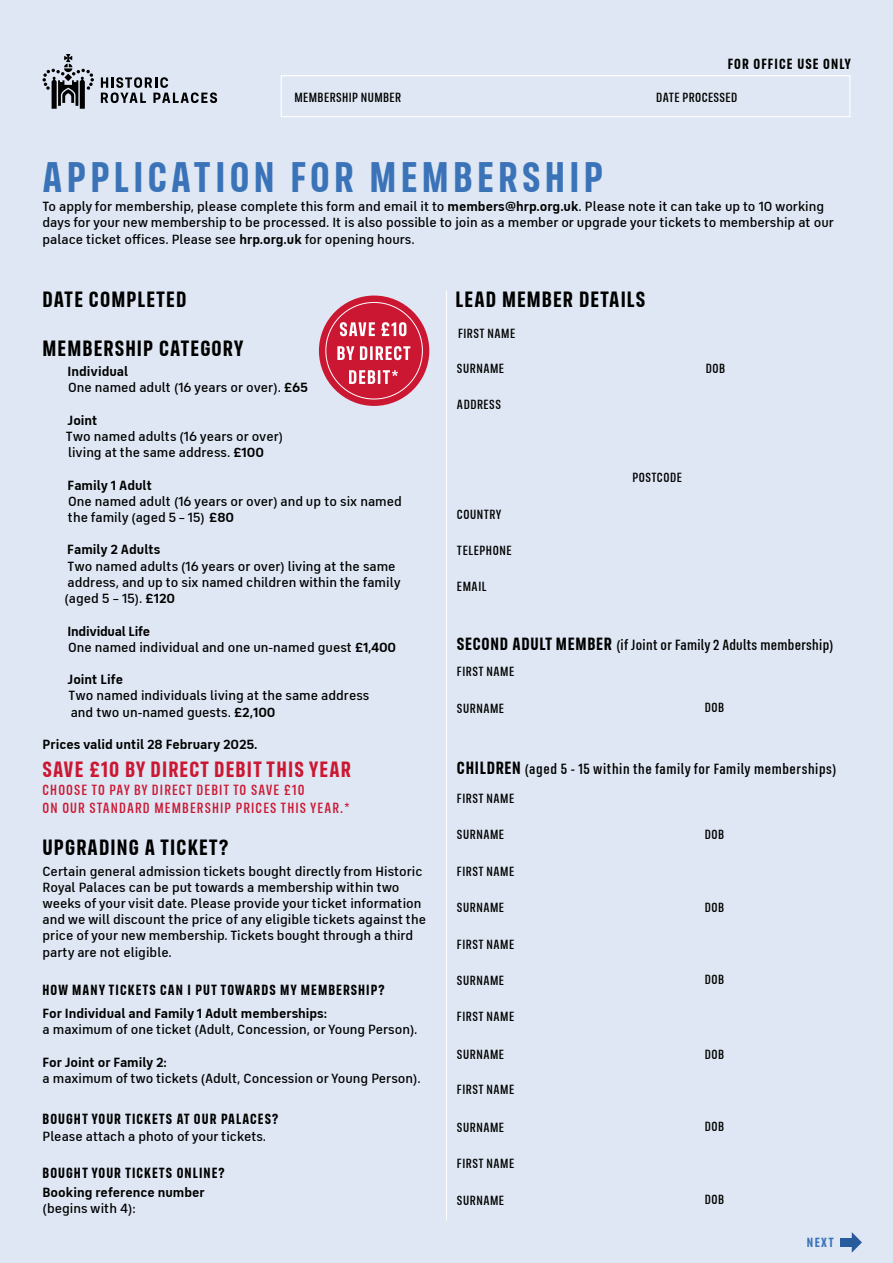
<style>
.page{position:relative;width:893px;height:1263px;background:#dee7f3}
.page>*{position:absolute;margin:0;border:0;box-sizing:border-box;transform-origin:0 0}
.Header1{font:700 43.5px "FS Industrie Cd";letter-spacing:.1em;color:#3b73b8}
.Headline2{font:700 22.5px "FS Industrie Cd";letter-spacing:.05em;color:#000}
.Save{font:700 22.5px "FS Industrie Cd";letter-spacing:.05em;color:#cc1733}
.Small-H{font:700 15px "FS Industrie Cd";letter-spacing:.07em;color:#000}
.Save-2{font:500 15px "FS Industrie Cd";letter-spacing:.075em;color:#cc1733}
.Form-H2{font:500 15px "FS Industrie Cd";letter-spacing:.04em;color:#000}
.Form-H2-2{font:500 15px "FS Industrie Cd";letter-spacing:.02em;color:#000}
.Office_Use{font:700 15px "FS Industrie Cd";letter-spacing:.075em;color:#000}
.Membership-copy{font:500 13.5px/16.2px "FS Industrie";color:#000}
.Head-Copy{font:500 13.5px/16.2px "FS Industrie";color:#000}
.Form-copy{font:500 13.5px "FS Industrie Cd";letter-spacing:.04em;color:#000}
.Copy{font:500 13.5px "FS Industrie";color:#000}
.Copy2{font:700 13.5px "FS Industrie";color:#000}
.Membership-copy-2{font:700 13.5px "FS Industrie";color:#000}
.t1{font:700 13.5px "FS Industrie Cd";color:#3b73b8}
.s1{font-weight:700}
.s2{font-weight:700;font-size:18px}
</style>
<div class="page">
<div style="left:281px;top:75px;width:569px;height:42px;border:1px solid #fff"></div>
<svg style="left:43px;top:54px;width:51px;height:55px"></svg>
<svg style="left:101px;top:77px;width:116px;height:26px"></svg>
<hr style="left:446px;top:291px;width:1px;height:929px;background:#fff">
<svg style="left:852px;top:1232px;width:10px;height:21px"></svg>
<div style="left:840px;top:1238px;width:15px;height:9px;background:#275b9b"></div>
<div style="left:319px;top:296px;width:110px;height:110px;background:#cc1733;border-radius:50%"></div>
<svg style="left:349px;top:370px;width:49px;height:14px"></svg>
<svg style="left:337px;top:346px;width:73px;height:14px"></svg>
<svg style="left:340px;top:322px;width:66px;height:14px"></svg>
<p class="Form-copy" style="left:294px;top:89px;width:108px">MEMBERSHIP NUMBER</p>
<h1 class="Header1" style="left:43px;top:150px;width:562px">APPLICATION FOR MEMBERSHIP</h1>
<h5 class="Office_Use" style="left:728px;top:54px;width:125px">FOR OFFICE USE ONLY</h5>
<p class="Form-copy" style="left:656px;top:89px;width:83px">DATE PROCESSED</p>
<h3 class="Head-Copy" style="left:43px;top:198px;width:793px">To apply for membership, please complete this form and email it to <span class="s1">members@hrp.org.uk</span>. Please note it can take up to 10 working days for your new membership to be processed. It is also possible to join as a member or upgrade your tickets to membership at our palace ticket offices. Please see <span class="s1">hrp.org.uk</span> for opening hours.</h3>
<h2 class="Headline2" style="left:43px;top:285px;width:145px">DATE COMPLETED</h2>
<h2 class="Headline2" style="left:455px;top:285px;width:191px">LEAD MEMBER DETAILS</h2>
<h2 class="Headline2" style="left:43px;top:334px;width:202px">MEMBERSHIP CATEGORY</h2>
<p class="Form-copy" style="left:458px;top:326px;width:59px">FIRST NAME</p>
<p class="Membership-copy" style="left:68px;top:364px;width:242px"><span class="s1">Individual<br></span>One named adult (16 years or over). <span class="s1">£65</span></p>
<p class="Membership-copy" style="left:66px;top:412px;width:219px"><span class="s1">Joint<br></span>Two named adults (16 years or over) living at the same address. <span class="s1">£100</span></p>
<p class="Membership-copy" style="left:68px;top:477px;width:336px"><span class="s1">Family 1 Adult<br></span>One named adult (16 years or over) and up to six named the family (aged 5 – 15) <span class="s1">£80</span></p>
<p class="Membership-copy" style="left:65px;top:542px;width:338px"><span class="s1">Family 2 Adults<br></span>Two named adults (16 years or over) living at the same address, and up to six named children within the family (aged 5 – 15). <span class="s1">£120</span></p>
<p class="Membership-copy" style="left:68px;top:623px;width:330px"><span class="s1">Individual Life<br></span>One named individual and one un-named guest <span class="s1">£1,400</span></p>
<p class="Membership-copy" style="left:68px;top:671px;width:303px"><span class="s1">Joint Life<br></span>Two named individuals living at the same address and two un-named guests. <span class="s1">£2,100</span></p>
<p class="Membership-copy-2" style="left:43px;top:736px;width:216px">Prices valid until 28 February 2025.</p>
<h4 class="Save" style="left:43px;top:755px;width:310px">SAVE £10 BY DIRECT DEBIT THIS YEAR</h4>
<h4 class="Save-2" style="left:43px;top:781px;width:263px">CHOOSE TO PAY BY DIRECT DEBIT TO SAVE £10</h4>
<h4 class="Save-2" style="left:43px;top:799px;width:308px">ON OUR STANDARD MEMBERSHIP PRICES THIS YEAR.*</h4>
<h2 class="Headline2" style="left:43px;top:833px;width:187px">UPGRADING A TICKET?</h2>
<p class="Membership-copy" style="left:43px;top:863px;width:385px">Certain general admission tickets bought directly from Historic Royal Palaces can be put towards a membership within two weeks of your visit date. Please provide your ticket information and we will discount the price of any eligible tickets against the price of your new membership. Tickets bought through a third party are not eligible.</p>
<h5 class="Small-H" style="left:43px;top:980px;width:344px">HOW MANY TICKETS CAN I PUT TOWARDS MY MEMBERSHIP?</h5>
<p class="Copy2" style="left:43px;top:1005px;width:286px">For Individual and Family 1 Adult memberships:</p>
<p class="Copy" style="left:43px;top:1021px;width:377px">a maximum of one ticket (Adult, Concession, or Young Person).</p>
<p class="Copy2" style="left:43px;top:1054px;width:126px">For Joint or Family 2:</p>
<p class="Copy" style="left:43px;top:1070px;width:380px">a maximum of two tickets (Adult, Concession or Young Person).</p>
<h5 class="Small-H" style="left:43px;top:1110px;width:237px">BOUGHT YOUR TICKETS AT OUR PALACES?</h5>
<p class="Copy" style="left:43px;top:1129px;width:225px">Please attach a photo of your tickets.</p>
<h5 class="Small-H" style="left:43px;top:1163px;width:184px">BOUGHT YOUR TICKETS ONLINE?</h5>
<p class="Copy2" style="left:43px;top:1184px;width:164px">Booking reference number</p>
<p class="Copy" style="left:43px;top:1200px;width:95px">(begins with 4):</p>
<p class="Form-copy" style="left:457px;top:360px;width:49px">SURNAME</p>
<p class="Form-copy" style="left:457px;top:396px;width:45px">ADDRESS</p>
<p class="Form-copy" style="left:457px;top:506px;width:46px">COUNTRY</p>
<p class="Form-copy" style="left:457px;top:542px;width:56px">TELEPHONE</p>
<p class="Form-copy" style="left:457px;top:578px;width:31px">EMAIL</p>
<p class="Form-copy" style="left:706px;top:360px;width:21px">DOB</p>
<p class="Form-copy" style="left:632px;top:470px;width:51px">POSTCODE</p>
<h6 class="Form-H2-2" style="left:457px;top:636px;width:378px"><span class="s2">SECOND ADULT MEMBER</span> (if Joint or Family 2 Adults membership)</h6>
<p class="Form-copy" style="left:457px;top:663px;width:59px">FIRST NAME</p>
<p class="Form-copy" style="left:457px;top:700px;width:49px">SURNAME</p>
<p class="Form-copy" style="left:705px;top:699px;width:21px">DOB</p>
<h6 class="Form-H2" style="left:457px;top:760px;width:381px"><span class="s2">CHILDREN</span> (aged 5 - 15 within the family for Family memberships)</h6>
<p class="Form-copy" style="left:457px;top:790px;width:59px">FIRST NAME</p>
<p class="Form-copy" style="left:457px;top:826px;width:49px">SURNAME</p>
<p class="Form-copy" style="left:457px;top:863px;width:59px">FIRST NAME</p>
<p class="Form-copy" style="left:457px;top:899px;width:49px">SURNAME</p>
<p class="Form-copy" style="left:457px;top:936px;width:59px">FIRST NAME</p>
<p class="Form-copy" style="left:457px;top:973px;width:49px">SURNAME</p>
<p class="Form-copy" style="left:457px;top:1009px;width:59px">FIRST NAME</p>
<p class="Form-copy" style="left:457px;top:1046px;width:49px">SURNAME</p>
<p class="Form-copy" style="left:457px;top:1081px;width:59px">FIRST NAME</p>
<p class="Form-copy" style="left:457px;top:1119px;width:49px">SURNAME</p>
<p class="Form-copy" style="left:457px;top:1155px;width:59px">FIRST NAME</p>
<p class="Form-copy" style="left:457px;top:1193px;width:49px">SURNAME</p>
<p class="Form-copy" style="left:705px;top:826px;width:21px">DOB</p>
<p class="Form-copy" style="left:705px;top:899px;width:21px">DOB</p>
<p class="Form-copy" style="left:705px;top:971px;width:21px">DOB</p>
<p class="Form-copy" style="left:705px;top:1046px;width:21px">DOB</p>
<p class="Form-copy" style="left:705px;top:1118px;width:21px">DOB</p>
<p class="Form-copy" style="left:705px;top:1191px;width:21px">DOB</p>
<p class="t1" style="left:807px;top:1233px;width:28px">NEXT</p>
</div>
